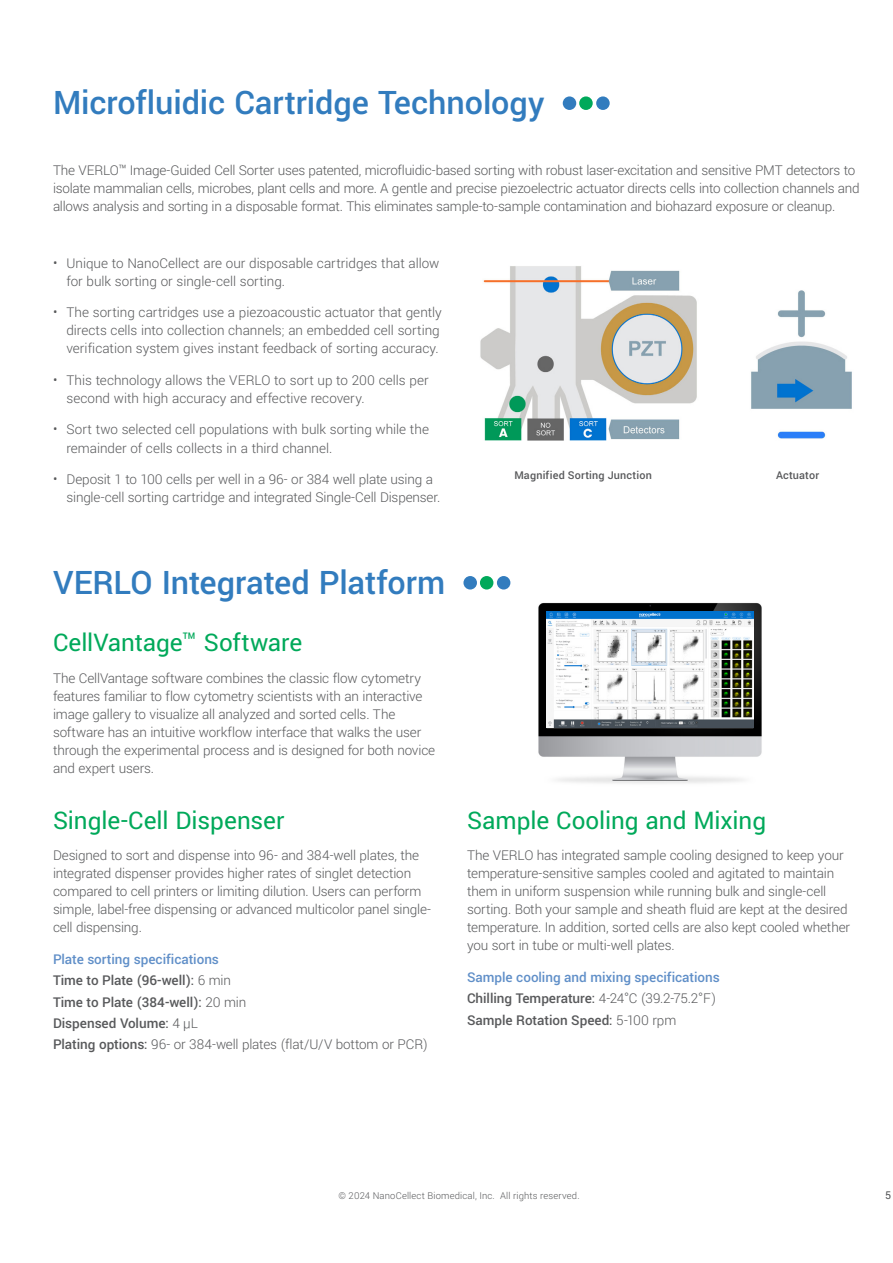
<style>
.page{position:relative;width:893px;height:1263px;background:#fff}
.page>*{position:absolute;margin:0;border:0;box-sizing:border-box;transform-origin:0 0}
.t1{font:500 36px "Yantramanav";letter-spacing:-.005em;color:#327cbe}
.t2{font:27px "Yantramanav";color:#00a95a}
.t3{font:300 15px/18px "Yantramanav";letter-spacing:-.01em;color:#58595b}
.t4{font:500 15px/21.3px "Yantramanav";letter-spacing:-.005em;color:#58595b}
.t5{font:500 12px "Yantramanav";letter-spacing:.015em;color:#58595b}
.t6{font:300 10.5px "Yantramanav";letter-spacing:.015em;color:#58595b}
.s1{color:#608fc8}
.s2{font-weight:300}
</style>
<div class="page">
<img style="left:480px;top:266px;width:217px;height:174px">
<div style="left:596px;top:96px;width:14px;height:14px;background:#327cbe;border-radius:50%"></div>
<div style="left:579px;top:96px;width:14px;height:14px;background:#00a95a;border-radius:50%"></div>
<div style="left:563px;top:96px;width:13px;height:14px;background:#327cbe;border-radius:50%"></div>
<div style="left:497px;top:576px;width:13px;height:13px;background:#327cbe;border-radius:50%"></div>
<div style="left:480px;top:576px;width:13px;height:13px;background:#00a95a;border-radius:50%"></div>
<div style="left:463px;top:576px;width:14px;height:13px;background:#327cbe;border-radius:50%"></div>
<img style="left:751px;top:290px;width:101px;height:149px">
<img style="left:538px;top:602px;width:224px;height:182px">
<img style="left:547px;top:611px;width:206px;height:117px">
<h1 class="t1" style="left:53px;top:81px;width:493px">Microfluidic Cartridge Technology</h1>
<p class="t3" style="left:53px;top:161px;width:808px">The VERLO™ Image-Guided Cell Sorter uses patented, microfluidic-based sorting with robust laser-excitation and sensitive PMT detectors to isolate mammalian cells, microbes, plant cells and more. A gentle and precise piezoelectric actuator directs cells into collection channels and allows analysis and sorting in a disposable format. This eliminates sample-to-sample contamination and biohazard exposure or cleanup.</p>
<p class="t3" style="left:66px;top:254px;width:374px;text-indent:-14px">• Unique to NanoCellect are our disposable cartridges that allow for bulk sorting or single-cell sorting.</p>
<p class="t3" style="left:66px;top:304px;width:377px;text-indent:-14px">• The sorting cartridges use a piezoacoustic actuator that gently directs cells into collection channels; an embedded cell sorting verification system gives instant feedback of sorting accuracy.</p>
<p class="t3" style="left:66px;top:371px;width:364px;text-indent:-14px">• This technology allows the VERLO to sort up to 200 cells per second with high accuracy and effective recovery.</p>
<p class="t3" style="left:66px;top:421px;width:364px;text-indent:-14px">• Sort two selected cell populations with bulk sorting while the remainder of cells collects in a third channel.</p>
<p class="t3" style="left:66px;top:470px;width:375px;text-indent:-14px">• Deposit 1 to 100 cells per well in a 96- or 384 well plate using a single-cell sorting cartridge and integrated Single-Cell Dispenser.</p>
<p class="t5" style="left:514px;top:467px;width:139px">Magnified Sorting Junction</p>
<p class="t5" style="left:776px;top:467px;width:45px">Actuator</p>
<h1 class="t1" style="left:53px;top:560px;width:394px">VERLO Integrated Platform</h1>
<h2 class="t2" style="left:53px;top:626px;width:251px">CellVantage™ Software</h2>
<p class="t3" style="left:53px;top:669px;width:384px">The CellVantage software combines the classic flow cytometry features familiar to flow cytometry scientists with an interactive image gallery to visualize all analyzed and sorted cells. The software has an intuitive workflow interface that walks the user through the experimental process and is designed for both novice and expert users.</p>
<h2 class="t2" style="left:53px;top:803px;width:233px">Single-Cell Dispenser</h2>
<p class="t3" style="left:53px;top:847px;width:380px">Designed to sort and dispense into 96- and 384-well plates, the integrated dispenser provides higher rates of singlet detection compared to cell printers or limiting dilution. Users can perform simple, label-free dispensing or advanced multicolor panel single&shy;cell dispensing.</p>
<p class="t4" style="left:53px;top:949px;width:376px"><span class="s1">Plate sorting specifications<br></span>Time to Plate (96-well): <span class="s2">6 min<br></span>Time to Plate (384-well): <span class="s2">20 min<br></span>Dispensed Volume: <span class="s2">4 µL<br></span>Plating options: <span class="s2">96- or 384-well plates (flat/U/V bottom or PCR)</span></p>
<h2 class="t2" style="left:467px;top:803px;width:301px">Sample Cooling and Mixing</h2>
<p class="t3" style="left:467px;top:847px;width:385px">The VERLO has integrated sample cooling designed to keep your temperature-sensitive samples cooled and agitated to maintain them in uniform suspension while running bulk and single-cell sorting. Both your sample and sheath fluid are kept at the desired temperature. In addition, sorted cells are also kept cooled whether you sort in tube or multi-well plates.</p>
<p class="t4" style="left:467px;top:967px;width:254px"><span class="s1">Sample cooling and mixing specifications<br></span>Chilling Temperature: <span class="s2">4-24°C (39.2-75.2°F)<br></span>Sample Rotation Speed: <span class="s2">5-100 rpm</span></p>
<p class="t6" style="left:338px;top:1189px;width:243px">© 2024 NanoCellect Biomedical, Inc. All rights reserved.</p>
</div>
